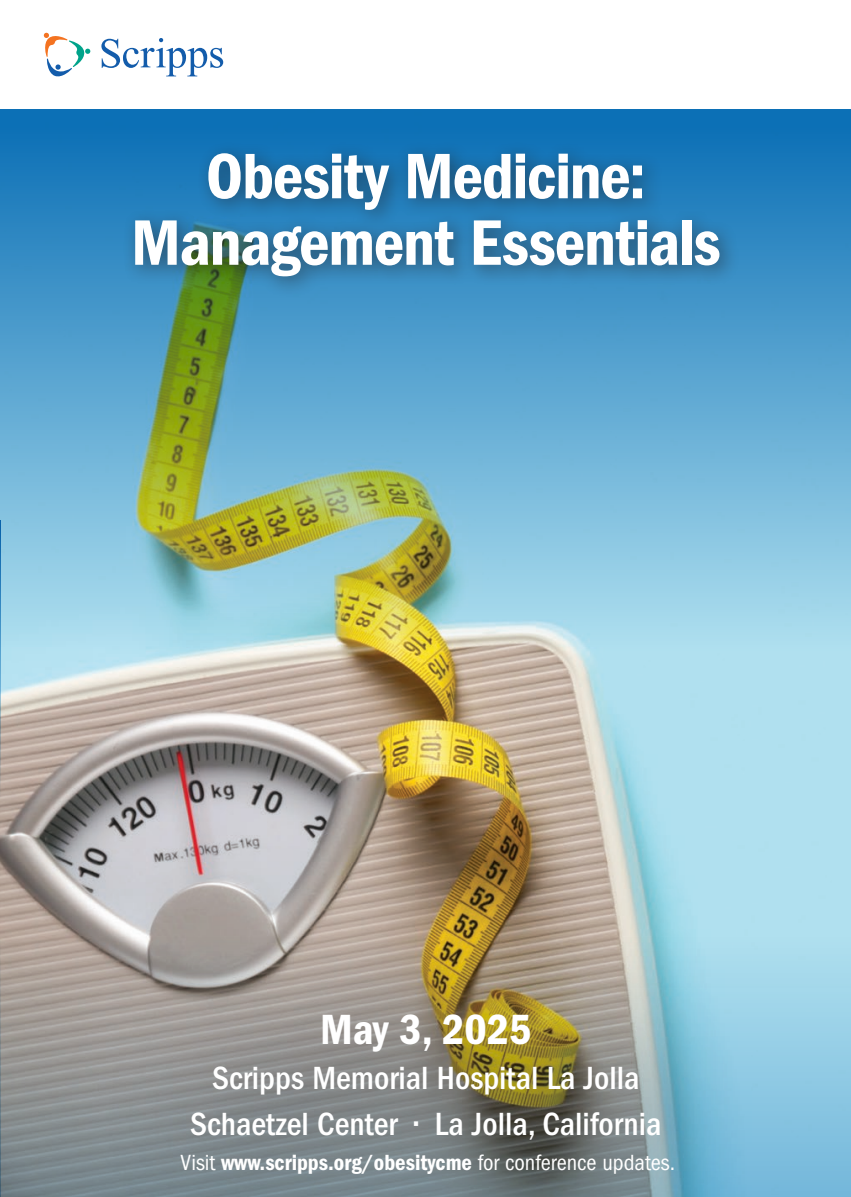
<style>
.page{position:relative;width:851px;height:1197px;background:#fff}
.page>*{position:absolute;margin:0;border:0;box-sizing:border-box;transform-origin:0 0}
.t1{font:66.5px/66.5px "ITC Franklin Gothic Std Dm Cd";letter-spacing:-.02em;color:#fff;text-align:center}
.t2{font:43.75px "ITC Franklin Gothic Std Dm Cd";color:#fff}
.t3{font:500 condensed 33.25px/45.5px "ITC Franklin Gothic Std";color:#fff;text-align:center}
.t4{font:condensed 22.75px "ITC Franklin Gothic Std";color:#fff}
.s1{font-family:"ITC Franklin Gothic Std Dm Cd";font-stretch:normal}
</style>
<div class="page">
<img style="left:0;top:110px;width:850px;height:651px">
<hr style="left:0;top:520px;width:1px;height:453px;background:#1280c2">
<img style="left:0;top:761px;width:850px;height:436px">
<svg style="left:44px;top:33px;width:46px;height:43px"></svg>
<svg style="left:101px;top:38px;width:122px;height:38px"></svg>
<div style="left:85px;top:903px;width:680px;height:294px;background:#231f20;opacity:.33"></div>
<div style="left:122px;top:141px;width:618px;height:157px;background:#231f20;opacity:.45"></div>
<h1 class="t1" style="left:131px;top:143px;width:591px">Obesity Medicine:<br>Management Essentials</h1>
<h2 class="t2" style="left:320px;top:1004px;width:213px">May 3, 2025</h2>
<p class="t3" style="left:190px;top:1056px;width:472px">Scripps Memorial Hospital La Jolla<br>Schaetzel Center • La Jolla, California</p>
<p class="t4" style="left:180px;top:1150px;width:496px">Visit <span class="s1">www.scripps.org/obesitycme</span> for conference updates.</p>
</div>
